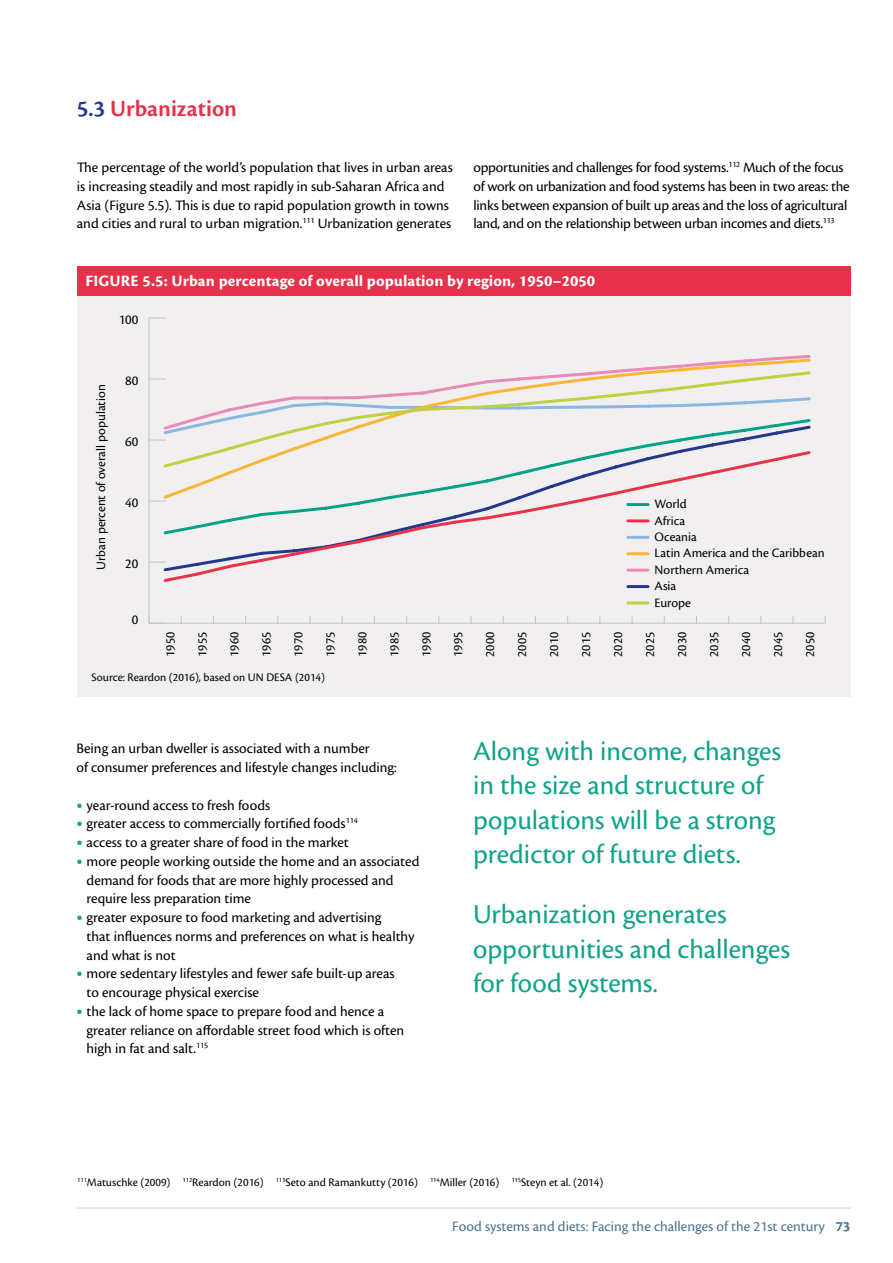
<style>
.page{position:relative;width:893px;height:1263px;background:#fff}
.page>*{position:absolute;margin:0;border:0;box-sizing:border-box;transform-origin:0 0}
.t1{font:28.5px/34.5px "Cronos Pro";color:#0fa388}
.t2{font:600 24px "Cronos Pro";color:#e73049}
.t3{font:16.5px "Cronos Pro Bold Capt";letter-spacing:.005em;color:#fff}
.t4{font:15px/18.8px "Cronos Pro";letter-spacing:-.005em;color:#000}
.t5{font:15px "Cronos Pro";color:#487590}
.t6{font:14.25px "Cronos Pro";color:#000}
.t7{font:13.35px/16.4px "Cronos Pro";color:#000}
.t8{font:12px "Cronos Pro";color:#000}
.s1{color:#24388d}
.s2{font-weight:600;font-size:18px;color:#0fa388}
.s3{font-weight:700}
</style>
<div class="page">
<hr style="left:77px;top:1208px;width:773px;height:1px;background:#cad1db">
<div style="left:77px;top:293px;width:773px;height:404px;background:#f1eff0"></div>
<hr style="left:149px;top:623px;width:676px;height:1px;background:#c6c6c6">
<hr style="left:149px;top:318px;width:1px;height:305px;background:#c6c6c6">
<svg style="left:150px;top:622px;width:16px;height:1px"></svg>
<svg style="left:150px;top:318px;width:16px;height:1px"></svg>
<svg style="left:615px;top:357px;width:196px;height:13px"></svg>
<svg style="left:161px;top:370px;width:650px;height:71px"></svg>
<svg style="left:149px;top:449px;width:501px;height:135px"></svg>
<svg style="left:162px;top:417px;width:649px;height:119px"></svg>
<hr style="left:628px;top:503px;width:20px;height:3px;background:#04a388">
<hr style="left:628px;top:519px;width:20px;height:3px;background:#e7324a">
<hr style="left:628px;top:536px;width:20px;height:3px;background:#8bb8e3">
<hr style="left:628px;top:552px;width:20px;height:3px;background:#fab637">
<hr style="left:628px;top:569px;width:20px;height:3px;background:#ea8ab8">
<hr style="left:628px;top:585px;width:20px;height:3px;background:#24378d">
<hr style="left:628px;top:601px;width:20px;height:3px;background:#bdd141">
<div style="left:77px;top:267px;width:774px;height:29px;background:#e73049"></div>
<h2 class="t2" style="left:77px;top:95px;width:162px"><span class="s1">5.3</span> Urbanization</h2>
<p class="t4" style="left:77px;top:158px;width:377px">The percentage of the world’s population that lives in urban areas is increasing steadily and most rapidly in sub-Saharan Africa and Asia (Figure 5.5). This is due to rapid population growth in towns and cities and rural to urban migration.<sup>111</sup> Urbanization generates</p>
<p class="t4" style="left:473px;top:158px;width:378px">opportunities and challenges for food systems.<sup>112</sup> Much of the focus of work on urbanization and food systems has been in two areas: the links between expansion of built up areas and the loss of agricultural land, and on the relationship between urban incomes and diets.<sup>113</sup></p>
<p class="t3" style="left:85px;top:272px;width:511px">FIGURE 5.5: Urban percentage of overall population by region, 1950–2050</p>
<p class="t6" style="left:119px;top:311px;width:21px">100</p>
<p class="t7" style="left:93px;top:570px;width:187px;rotate:-90deg">Urban percent of overall population</p>
<p class="t6" style="left:125px;top:372px;width:15px">80</p>
<p class="t6" style="left:125px;top:433px;width:15px">60</p>
<p class="t6" style="left:125px;top:494px;width:15px">40</p>
<p class="t6" style="left:125px;top:555px;width:15px">20</p>
<p class="t6" style="left:132px;top:612px;width:8px">0</p>
<p class="t7" style="left:654px;top:496px;width:172px">World<br>Africa<br>Oceania<br>Latin America and the Caribbean<br>Northern America<br>Asia<br>Europe</p>
<p class="t7" style="left:162px;top:657px;width:26px;rotate:-90deg">1950</p>
<p class="t7" style="left:194px;top:657px;width:26px;rotate:-90deg">1955</p>
<p class="t7" style="left:226px;top:657px;width:26px;rotate:-90deg">1960</p>
<p class="t7" style="left:258px;top:657px;width:26px;rotate:-90deg">1965</p>
<p class="t7" style="left:290px;top:657px;width:26px;rotate:-90deg">1970</p>
<p class="t7" style="left:322px;top:657px;width:26px;rotate:-90deg">1975</p>
<p class="t7" style="left:354px;top:657px;width:26px;rotate:-90deg">1980</p>
<p class="t7" style="left:386px;top:657px;width:26px;rotate:-90deg">1985</p>
<p class="t7" style="left:418px;top:657px;width:26px;rotate:-90deg">1990</p>
<p class="t7" style="left:450px;top:657px;width:26px;rotate:-90deg">1995</p>
<p class="t7" style="left:482px;top:657px;width:26px;rotate:-90deg">2000</p>
<p class="t7" style="left:514px;top:657px;width:26px;rotate:-90deg">2005</p>
<p class="t7" style="left:546px;top:657px;width:26px;rotate:-90deg">2010</p>
<p class="t7" style="left:578px;top:657px;width:26px;rotate:-90deg">2015</p>
<p class="t7" style="left:610px;top:657px;width:26px;rotate:-90deg">2020</p>
<p class="t7" style="left:642px;top:657px;width:26px;rotate:-90deg">2025</p>
<p class="t7" style="left:674px;top:657px;width:26px;rotate:-90deg">2030</p>
<p class="t7" style="left:706px;top:657px;width:26px;rotate:-90deg">2035</p>
<p class="t7" style="left:738px;top:657px;width:26px;rotate:-90deg">2040</p>
<p class="t7" style="left:770px;top:657px;width:26px;rotate:-90deg">2045</p>
<p class="t7" style="left:802px;top:657px;width:26px;rotate:-90deg">2050</p>
<p class="t8" style="left:91px;top:671px;width:235px">Source: Reardon (2016), based on UN DESA (2014)</p>
<p class="t4" style="left:77px;top:739px;width:322px">Being an urban dweller is associated with a number<br>of consumer preferences and lifestyle changes including:</p>
<p class="t4" style="left:77px;top:796px;width:195px"><span class="s2">•</span> year-round access to fresh foods</p>
<p class="t4" style="left:77px;top:814px;width:283px"><span class="s2">•</span> greater access to commercially fortified foods<sup>114</sup></p>
<p class="t4" style="left:77px;top:833px;width:274px"><span class="s2">•</span> access to a greater share of food in the market</p>
<p class="t4" style="left:87px;top:852px;width:334px;text-indent:-10px"><span class="s2">•</span> more people working outside the home and an associated demand for foods that are more highly processed and require less preparation time</p>
<p class="t4" style="left:87px;top:908px;width:329px;text-indent:-10px"><span class="s2">•</span> greater exposure to food marketing and advertising<br>that influences norms and preferences on what is healthy and what is not</p>
<p class="t4" style="left:87px;top:964px;width:310px;text-indent:-10px"><span class="s2">•</span> more sedentary lifestyles and fewer safe built-up areas to encourage physical exercise</p>
<p class="t4" style="left:87px;top:1002px;width:319px;text-indent:-10px"><span class="s2">•</span> the lack of home space to prepare food and hence a greater reliance on affordable street food which is often high in fat and salt.<sup>115</sup></p>
<h1 class="t1" style="left:473px;top:734px;width:310px">Along with income, changes in the size and structure of populations will be a strong predictor of future diets.</h1>
<h1 class="t1" style="left:473px;top:897px;width:319px">Urbanization generates opportunities and challenges for food systems.</h1>
<p class="t8" style="left:77px;top:1175px;width:528px"><sup>111</sup>Matuschke (2009) <sup>112</sup>Reardon (2016) <sup>113</sup>Seto and Ramankutty (2016) <sup>114</sup>Miller (2016) <sup>115</sup>Steyn et al. (2014)</p>
<p class="t5" style="left:452px;top:1217px;width:400px">Food systems and diets: Facing the challenges of the 21st century <span class="s3">73</span></p>
</div>
